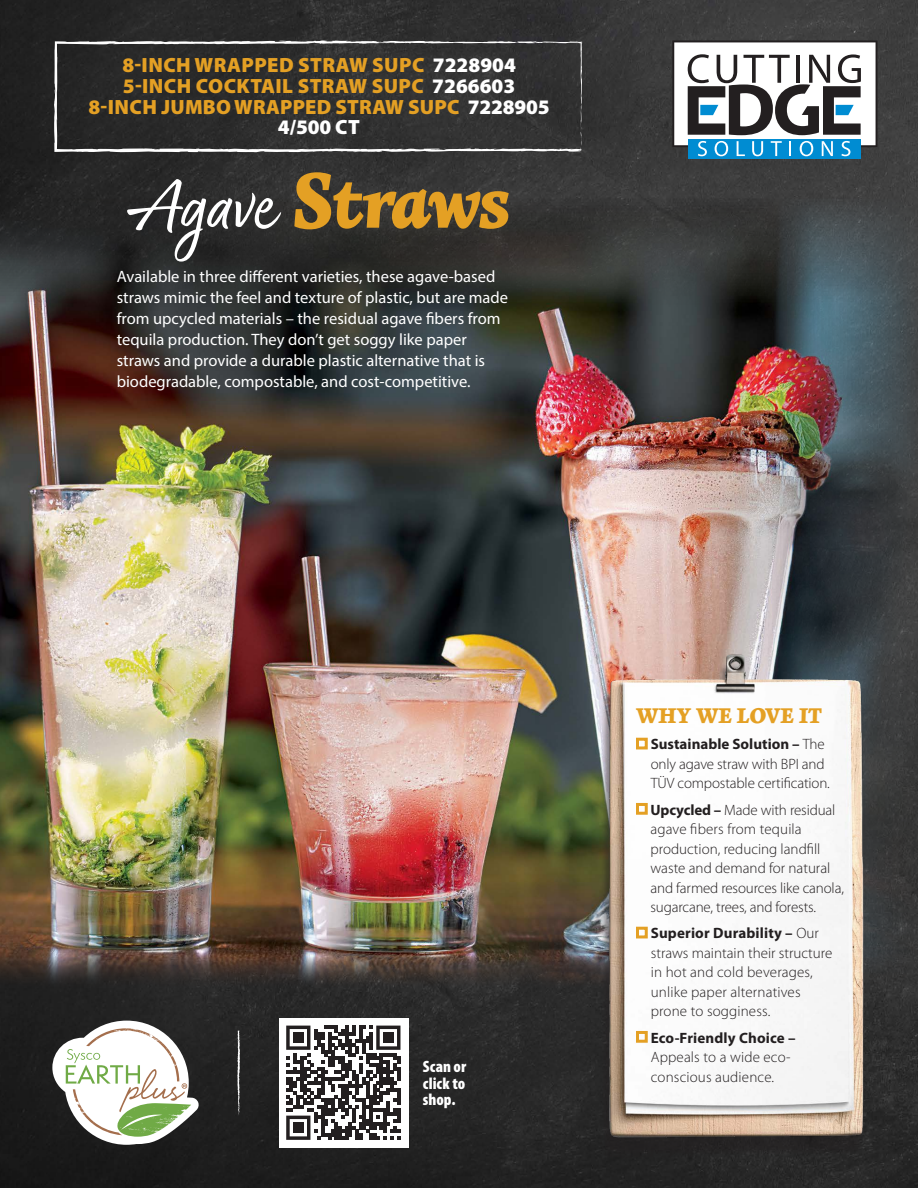
<style>
.page{position:relative;width:918px;height:1188px;background:#fff}
.page>*{position:absolute;margin:0;border:0;box-sizing:border-box;transform-origin:0 0}
.t1{font:800 77.1px "Copacabana";letter-spacing:-.03em;color:#e4a024}
.t2{font:800 21px "Copacabana";letter-spacing:-.01em;color:#e4a024}
.t3{font:900 20.7px/20.7px "Myriad Pro";letter-spacing:.01em;color:#e4a024;text-align:center}
.t4{font:16.5px/21px "Myriad Pro";color:#fff}
.t5{font:900 condensed 16.5px/16.5px "Myriad Pro";color:#fff;text-align:justify}
.t6{font:300 15px/19.5px "Myriad Pro";color:#231f20}
.t7{font:700 15px "Myriad Pro";letter-spacing:.01em;color:#231f20}
.s1{color:#fff}
.s2{font-family:"Good Karma Smooth";font-weight:400;font-size:80.7px;color:#fff}
.s3{font-weight:700}
</style>
<div class="page">
<img style="left:0;top:0;width:918px;height:1188px">
<svg style="left:688px;top:156px;width:173px;height:2px"></svg>
<svg style="left:672px;top:40px;width:206px;height:116px"></svg>
<svg style="left:237px;top:1030px;width:4px;height:86px"></svg>
<div style="left:279px;top:1018px;width:129px;height:130px;background:#fff"></div>
<svg style="left:286px;top:1026px;width:114px;height:114px"></svg>
<svg style="left:54px;top:40px;width:529px;height:112px;background:#373737"></svg>
<svg style="left:534px;top:41px;width:6px;height:3px"></svg>
<svg style="left:304px;top:41px;width:6px;height:4px"></svg>
<svg style="left:211px;top:41px;width:6px;height:4px"></svg>
<svg style="left:378px;top:41px;width:10px;height:3px"></svg>
<svg style="left:581px;top:126px;width:1px;height:20px"></svg>
<svg style="left:580px;top:91px;width:2px;height:19px"></svg>
<svg style="left:562px;top:41px;width:18px;height:3px"></svg>
<svg style="left:185px;top:41px;width:11px;height:4px"></svg>
<img style="left:0;top:198px;width:918px;height:792px">
<img style="left:582px;top:649px;width:306px;height:506px">
<div style="left:636px;top:738px;width:12px;height:11px;border:3px solid #e4a024"></div>
<div style="left:636px;top:803px;width:12px;height:12px;border:3px solid #e4a024"></div>
<div style="left:636px;top:927px;width:12px;height:11px;border:3px solid #e4a024"></div>
<div style="left:636px;top:1031px;width:12px;height:12px;border:3px solid #e4a024"></div>
<svg style="left:52px;top:1021px;width:147px;height:124px"></svg>
<h3 class="t3" style="left:89px;top:55px;width:463px">8-INCH WRAPPED STRAW SUPC <span class="s1">7228904<br></span>5-INCH COCKTAIL STRAW SUPC <span class="s1">7266603<br></span>8-INCH JUMBO WRAPPED STRAW SUPC <span class="s1">7228905<br>4/500 CT</span></h3>
<h1 class="t1" style="left:127px;top:157px;width:385px"><span class="s2">Agave</span> Straws</h1>
<p class="t4" style="left:117px;top:266px;width:393px">Available in three different varieties, these agave-based straws mimic the feel and texture of plastic, but are made from upcycled materials – the residual agave fibers from tequila production. They don’t get soggy like paper straws and provide a durable plastic alternative that is biodegradable, compostable, and cost-competitive.</p>
<p class="t5" style="left:423px;top:1059px;width:45px">Scan or click to shop.</p>
<h2 class="t2" style="left:636px;top:704px;width:187px">WHY WE LOVE IT</h2>
<p class="t6" style="left:651px;top:735px;width:181px"><span class="s3">Sustainable Solution –</span> The only agave straw with BPI and<br>TÜV compostable certification.</p>
<p class="t6" style="left:650px;top:800px;width:195px"><span class="s3">Upcycled –</span> Made with residual agave fibers from tequila production, reducing landfill waste and demand for natural and farmed resources like canola, sugarcane, trees, and forests.</p>
<p class="t6" style="left:651px;top:924px;width:183px"><span class="s3">Superior Durability –</span> Our straws maintain their structure in hot and cold beverages, unlike paper alternatives prone to sogginess.</p>
<p class="t7" style="left:651px;top:1028px;width:146px">Eco-Friendly Choice –</p>
<p class="t6" style="left:651px;top:1048px;width:141px">Appeals to a wide eco&shy;conscious audience.</p>
</div>
